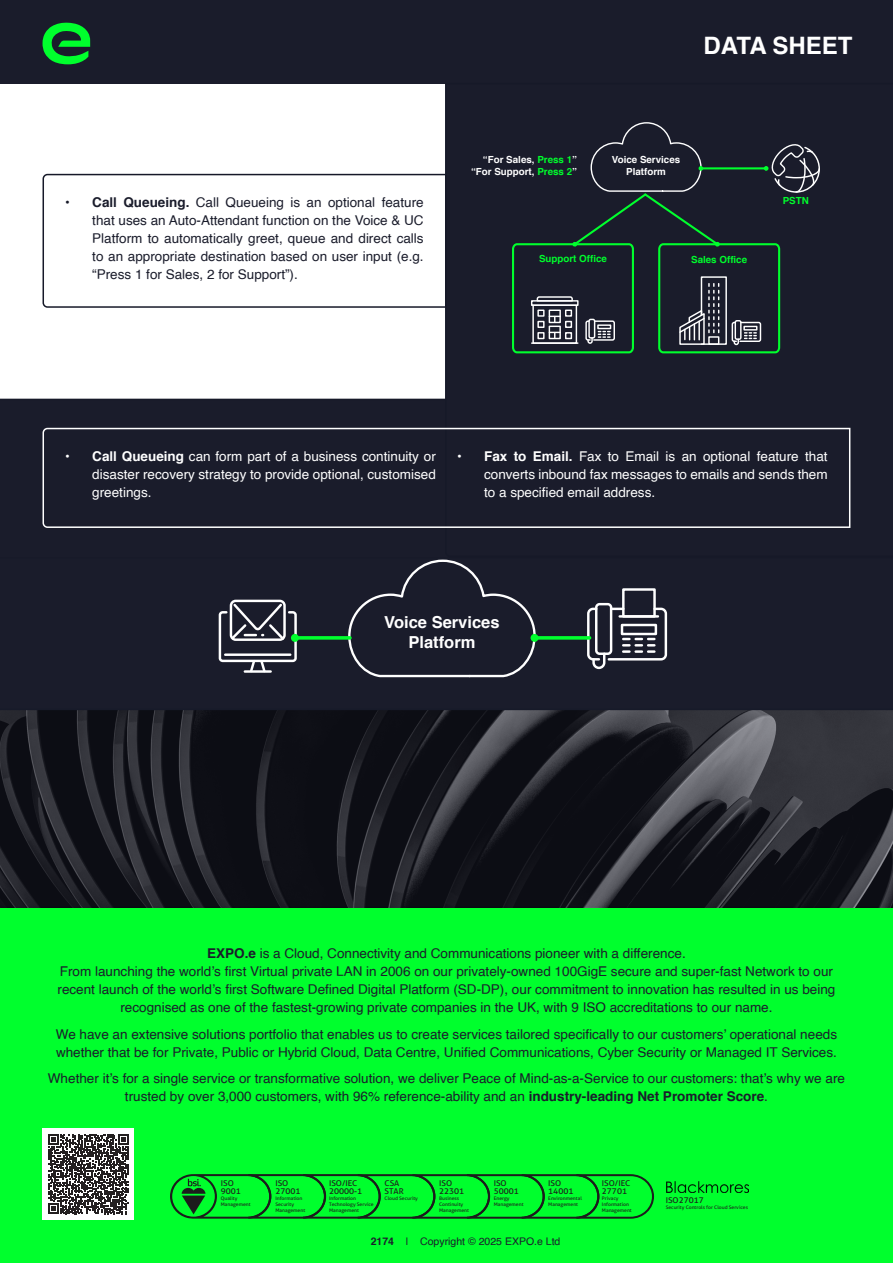
<style>
.page{position:relative;width:893px;height:1263px;background:#fff}
.page>*{position:absolute;margin:0;border:0;box-sizing:border-box;transform-origin:0 0}
.t1{font:700 24px "Helvetica";color:#fff}
.t2{font:700 16.5px/19.8px "Helvetica";color:#fff;text-align:center}
.body{font:13.5px/18px "Helvetica";color:#1a1c2b;text-align:center}
.t3{font:13.5px/18px "Helvetica";color:#fff;text-align:justify}
.t4{font:10.5px "Helvetica";color:#1a1c2b}
.t5{font:700 9.75px/11.7px "Helvetica";color:#fff;text-align:center}
.t6{font:700 9.75px "Helvetica";color:#00ff2d}
.t7{font:7.95px/7.9px "Aller";color:#1c1c1c;scale:1.05 1}
.t8{font:4.8px/5.8px "Aller";color:#1c1c1c;scale:1.05 1}
.s1{font-weight:700;color:#161928}
.s2{font-weight:700}
.s3{color:#00ff2d}
</style>
<div class="page">
<div style="left:0;top:908px;width:893px;height:355px;background:#00ff2d"></div>
<div style="left:0;top:0;width:893px;height:84px;background:#1a1c2b"></div>
<svg style="left:42px;top:22px;width:48px;height:42px"></svg>
<div style="left:43px;top:1128px;width:91px;height:92px;background:#fff"></div>
<svg style="left:49px;top:1134px;width:79px;height:80px"></svg>
<svg style="left:170px;top:1174px;width:484px;height:45px"></svg>
<img style="left:666px;top:1181px;width:82px;height:12px">
<div style="left:0;top:398px;width:444px;height:158px;background:#1a1c2b"></div>
<svg style="left:0;top:556px;width:893px;height:352px;background:#1c1d27"></svg>
<div style="left:444px;top:84px;width:449px;height:474px;background:#1a1c2b"></div>
<svg style="left:42px;top:173px;width:405px;height:135px"></svg>
<svg style="left:511px;top:121px;width:310px;height:233px;background:#212c33"></svg>
<div style="left:42px;top:427px;width:809px;height:102px;background:#1a1c2b"></div>
<svg style="left:347px;top:558px;width:190px;height:120px;background:#252735"></svg>
<div style="left:595px;top:603px;width:17px;height:52px;border:2px solid #fff;border-radius:3px"></div>
<svg style="left:586px;top:606px;width:82px;height:64px"></svg>
<div style="left:622px;top:588px;width:34px;height:30px;border:2px solid #fff"></div>
<div style="left:230px;top:600px;width:56px;height:41px;border:2px solid #fff;border-radius:5px"></div>
<svg style="left:229px;top:601px;width:57px;height:41px"></svg>
<div style="left:219px;top:611px;width:78px;height:51px;border:2px solid #fff;border-radius:3px"></div>
<hr style="left:225px;top:653px;width:65px;height:3px;background:#fff">
<svg style="left:248px;top:658px;width:19px;height:16px"></svg>
<hr style="left:245px;top:670px;width:26px;height:3px;background:#fff">
<svg style="left:299px;top:636px;width:51px;height:4px"></svg>
<div style="left:291px;top:634px;width:8px;height:8px;background:#00ff2d;border-radius:50%"></div>
<svg style="left:538px;top:636px;width:52px;height:4px"></svg>
<div style="left:531px;top:634px;width:7px;height:8px;background:#00ff2d;border-radius:50%"></div>
<p class="body" style="left:92px;top:193px;width:333px;text-align:justify;text-indent:-27px"><span class="s1">•</span> <span class="s2">Call Queueing.</span> Call Queueing is an optional feature that uses an Auto-Attendant function on the Voice &amp; UC Platform to automatically greet, queue and direct calls to an appropriate destination based on user input (e.g. “Press 1 for Sales, 2 for Support”).</p>
<h1 class="t1" style="left:704px;top:26px;width:150px">DATA SHEET</h1>
<p class="t5" style="left:471px;top:154px;width:108px;text-align:right">“For Sales, <span class="s3">Press 1</span>” “For Support, <span class="s3">Press 2</span>”</p>
<p class="t5" style="left:612px;top:154px;width:70px">Voice Services<br>Platform</p>
<p class="t6" style="left:783px;top:193px;width:28px">PSTN</p>
<p class="t6" style="left:539px;top:251px;width:69px">Support Office</p>
<p class="t6" style="left:691px;top:252px;width:58px">Sales Office</p>
<p class="t3" style="left:92px;top:447px;width:345px;text-indent:-27px"><span class="s2">• Call Queueing</span> can form part of a business continuity or disaster recovery strategy to provide optional, customised greetings.</p>
<p class="t3" style="left:484px;top:447px;width:345px;text-indent:-27px"><span class="s2">• Fax to Email.</span> Fax to Email is an optional feature that converts inbound fax messages to emails and sends them to a specified email address.</p>
<p class="t2" style="left:384px;top:613px;width:117px">Voice Services<br>Platform</p>
<p class="body" style="left:58px;top:945px;width:779px"><span class="s2">EXPO.e</span> is a Cloud, Connectivity and Communications pioneer with a difference.<br>From launching the world’s first Virtual private LAN in 2006 on our privately-owned 100GigE secure and super-fast Network to our recent launch of the world’s first Software Defined Digital Platform (SD-DP), our commitment to innovation has resulted in us being recognised as one of the fastest-growing private companies in the UK, with 9 ISO accreditations to our name.</p>
<p class="body" style="left:56px;top:1025px;width:783px;text-align:left">We have an extensive solutions portfolio that enables us to create services tailored specifically to our customers’ operational needs whether that be for Private, Public or Hybrid Cloud, Data Centre, Unified Communications, Cyber Security or Managed IT Services.</p>
<p class="body" style="left:48px;top:1070px;width:799px">Whether it’s for a single service or transformative solution, we deliver Peace of Mind-as-a-Service to our customers: that’s why we are trusted by over 3,000 customers, with 96% reference-ability and an <span class="s2">industry-leading Net Promoter Score</span>.</p>
<p class="t7" style="left:221px;top:1179px;width:21px">ISO<br>9001</p>
<p class="t8" style="left:221px;top:1195px;width:30px">Quality<br>Management</p>
<p class="t7" style="left:666px;top:1196px;width:38px">ISO27017</p>
<p class="t8" style="left:666px;top:1205px;width:80px">Security Controls for Cloud Services</p>
<p class="t7" style="left:275px;top:1179px;width:25px">ISO<br>27001</p>
<p class="t8" style="left:275px;top:1195px;width:30px">Information<br>Security<br>Management</p>
<p class="t7" style="left:329px;top:1179px;width:33px">ISO/IEC<br>20000-1</p>
<p class="t8" style="left:329px;top:1195px;width:44px">Information<br>Technology Service<br>Management</p>
<p class="t7" style="left:385px;top:1179px;width:20px">CSA<br>STAR</p>
<p class="t8" style="left:385px;top:1195px;width:33px">Cloud Security</p>
<p class="t7" style="left:439px;top:1179px;width:25px">ISO<br>22301</p>
<p class="t8" style="left:439px;top:1195px;width:30px">Business<br>Continuity<br>Management</p>
<p class="t7" style="left:494px;top:1179px;width:25px">ISO<br>50001</p>
<p class="t8" style="left:494px;top:1195px;width:30px">Energy<br>Management</p>
<p class="t7" style="left:548px;top:1179px;width:25px">ISO<br>14001</p>
<p class="t8" style="left:548px;top:1195px;width:33px">Environmental<br>Management</p>
<p class="t7" style="left:602px;top:1179px;width:29px">ISO/IEC<br>27701</p>
<p class="t8" style="left:602px;top:1195px;width:30px">Privacy<br>Information<br>Management</p>
<p class="t4" style="left:371px;top:1233px;width:191px"><span class="s2">2174</span> | Copyright © 2025 EXPO.e Ltd</p>
</div>
